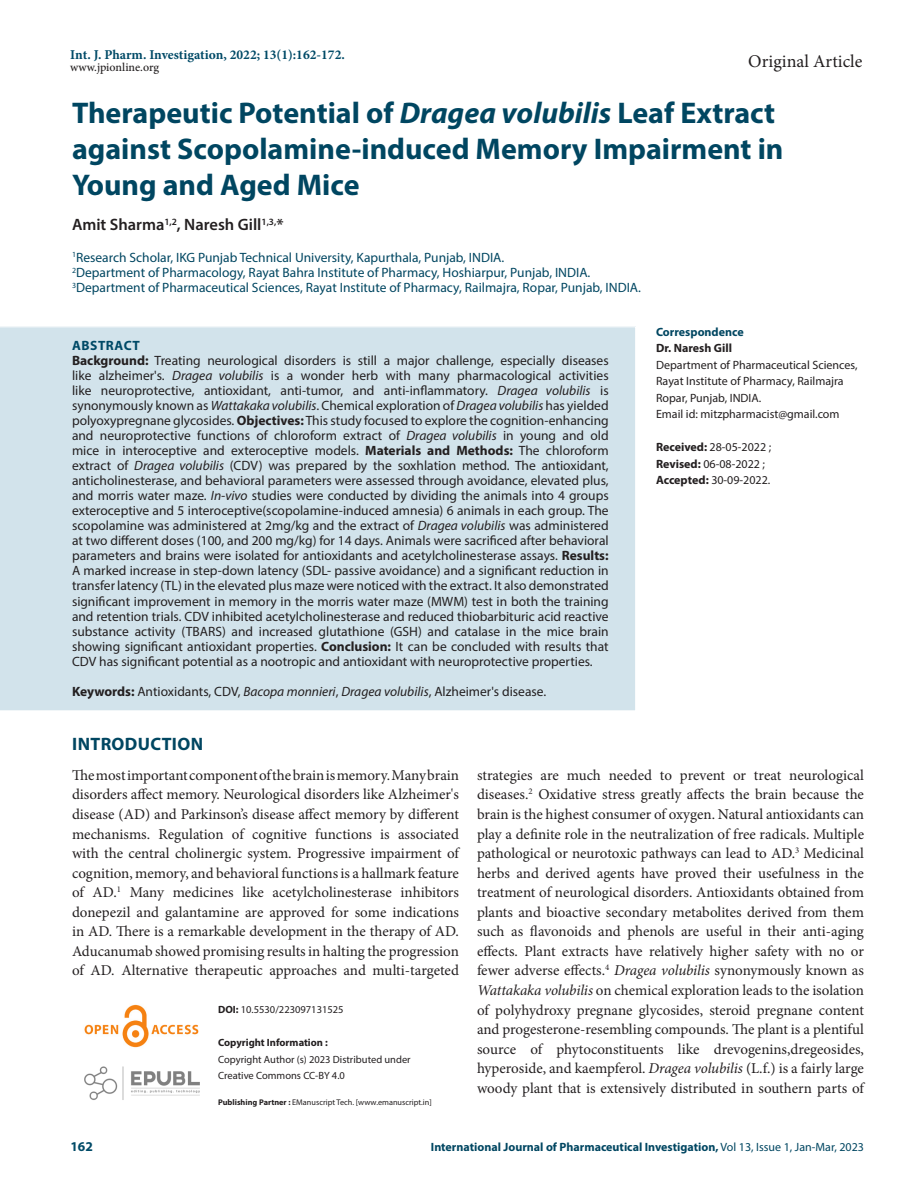
<style>
.page{position:relative;width:918px;height:1188px;background:#fff}
.page>*{position:absolute;margin:0;border:0;box-sizing:border-box;transform-origin:0 0}
.Art_Title{font:700 30px/36px "Myriad Pro";color:#004661}
.Journal_Type{font:18px "Minion Pro";color:#231f20}
.Intro_head{font:700 18px "Myriad Pro";letter-spacing:.02em;color:#004661}
.Author_Names{font:600 16.5px "Myriad Pro";color:#231f20}
.Body_text__FO{font:15px/19.5px "Minion Pro";letter-spacing:-.005em;color:#231f20;text-align:justify}
.Abstract_TXT{font:13.5px/15px "Myriad Pro";color:#231f20;text-align:justify}
.Author_Affiliations{font:13.5px "Myriad Pro";color:#004661}
.KY{font:13.5px "Myriad Pro";color:#231f20}
.Journal_Info{font:700 13.5px "Minion Pro";color:#004a67}
.ABS_Heading{font:700 13.5px "Myriad Pro";letter-spacing:.04em;color:#004a67}
.Folio{font:700 13.5px "Myriad Pro";color:#004a67}
.Correspondence_AU_Af{font:12px/16.5px "Myriad Pro";color:#231f20}
.FooterText{font:700 12px "Myriad Pro";color:#004661}
.Journal_Dates{font:12px/16.5px "Myriad Pro";color:#231f20}
.Journal_Website{font:500 12px "Minion Pro";color:#231f20}
.Correspondence_AU_Af-2{font:700 12px "Myriad Pro";color:#004661}
.Correspondence_AU_Af-3{font:700 12px "Myriad Pro";color:#231f20}
.t1{font:10.5px/16.5px "Myriad Pro";color:#231f20}
.t2{font:700 10.5px "Myriad Pro";color:#231f20}
.t3{font:8.25px "Myriad Pro";color:#231f20}
.s1{font-style:italic}
.s2{font-weight:700}
.s3{font-weight:400}
</style>
<div class="page">
<img style="left:84px;top:1066px;width:116px;height:34px">
<img style="left:84px;top:1004px;width:115px;height:44px">
<div style="left:0;top:327px;width:635px;height:384px;background:#d2e3eb"></div>
<p class="Journal_Info" style="left:70px;top:45px;width:276px">Int. J. Pharm. Investigation, 2022; 13(1):162-172.</p>
<p class="Journal_Website" style="left:70px;top:59px;width:90px">www.jpionline.org</p>
<p class="Journal_Type" style="left:748px;top:49px;width:116px">Original Article</p>
<p class="Art_Title" style="left:72px;top:94px;width:713px">Therapeutic Potential of <span class="s1">Dragea volubilis</span> Leaf Extract against Scopolamine-induced Memory Impairment in<br>Young and Aged Mice</p>
<p class="Author_Names" style="left:72px;top:214px;width:213px">Amit Sharma<sup>1,2</sup>, Naresh Gill<sup>1,3,</sup>*</p>
<p class="Author_Affiliations" style="left:72px;top:249px;width:434px"><sup>1</sup>Research Scholar, IKG Punjab Technical University, Kapurthala, Punjab, INDIA.</p>
<p class="Author_Affiliations" style="left:72px;top:264px;width:520px"><sup>2</sup>Department of Pharmacology, Rayat Bahra Institute of Pharmacy, Hoshiarpur, Punjab, INDIA.</p>
<p class="Author_Affiliations" style="left:72px;top:279px;width:570px"><sup>3</sup>Department of Pharmaceutical Sciences, Rayat Institute of Pharmacy, Railmajra, Ropar, Punjab, INDIA.</p>
<p class="Correspondence_AU_Af-2" style="left:656px;top:324px;width:89px">Correspondence</p>
<p class="Correspondence_AU_Af-3" style="left:656px;top:340px;width:77px">Dr. Naresh Gill</p>
<p class="Correspondence_AU_Af" style="left:656px;top:356px;width:203px">Department of Pharmaceutical Sciences,<br>Rayat Institute of Pharmacy, Railmajra<br>Ropar, Punjab, INDIA.</p>
<p class="Correspondence_AU_Af" style="left:656px;top:406px;width:185px">Email id: mitzpharmacist@gmail.com</p>
<p class="ABS_Heading" style="left:72px;top:336px;width:69px">ABSTRACT</p>
<p class="Abstract_TXT" style="left:72px;top:352px;width:538px"><span class="s2">Background:</span> Treating neurological disorders is still a major challenge, especially diseases like alzheimer's. <span class="s1">Dragea volubilis</span> is a wonder herb with many pharmacological activities like neuroprotective, antioxidant, anti-tumor, and anti-inflammatory. <span class="s1">Dragea volubilis</span> is synonymously known as <span class="s1">Wattakaka volubilis</span>. Chemical exploration of <span class="s1">Dragea volubilis</span> has yielded polyoxypregnane glycosides. <span class="s2">Objectives:</span> This study focused to explore the cognition-enhancing and neuroprotective functions of chloroform extract of <span class="s1">Dragea volubilis</span> in young and old mice in interoceptive and exteroceptive models. <span class="s2">Materials and Methods:</span> The chloroform extract of <span class="s1">Dragea volubilis</span> (CDV) was prepared by the soxhlation method. The antioxidant, anticholinesterase, and behavioral parameters were assessed through avoidance, elevated plus, and morris water maze. <span class="s1">In-vivo</span> studies were conducted by dividing the animals into 4 groups exteroceptive and 5 interoceptive(scopolamine-induced amnesia) 6 animals in each group. The scopolamine was administered at 2mg/kg and the extract of <span class="s1">Dragea volubilis</span> was administered at two different doses (100, and 200 mg/kg) for 14 days. Animals were sacrificed after behavioral parameters and brains were isolated for antioxidants and acetylcholinesterase assays. <span class="s2">Results:<br></span>A marked increase in step-down latency (SDL- passive avoidance) and a significant reduction in transfer latency (TL) in the elevated plus maze were noticed with the extract. It also demonstrated significant improvement in memory in the morris water maze (MWM) test in both the training and retention trials. CDV inhibited acetylcholinesterase and reduced thiobarbituric acid reactive substance activity (TBARS) and increased glutathione (GSH) and catalase in the mice brain showing significant antioxidant properties. <span class="s2">Conclusion:</span> It can be concluded with results that CDV has significant potential as a nootropic and antioxidant with neuroprotective properties.</p>
<p class="KY" style="left:72px;top:683px;width:476px"><span class="s2">Keywords:</span> Antioxidants, CDV, <span class="s1">Bacopa monnieri</span>, <span class="s1">Dragea volubilis</span>, Alzheimer's disease.</p>
<p class="Intro_head" style="left:72px;top:732px;width:132px">INTRODUCTION</p>
<p class="Body_text__FO" style="left:72px;top:765px;width:389px">The most important component of the brain is memory. Many brain disorders affect memory. Neurological disorders like Alzheimer's disease (AD) and Parkinson’s disease affect memory by different mechanisms. Regulation of cognitive functions is associated with the central cholinergic system. Progressive impairment of cognition, memory, and behavioral functions is a hallmark feature of AD.<sup>1</sup> Many medicines like acetylcholinesterase inhibitors donepezil and galantamine are approved for some indications in AD. There is a remarkable development in the therapy of AD.<br>Aducanumab showed promising results in halting the progression of AD. Alternative therapeutic approaches and multi-targeted</p>
<p class="Body_text__FO" style="left:477px;top:765px;width:389px">strategies are much needed to prevent or treat neurological diseases.<sup>2</sup> Oxidative stress greatly affects the brain because the brain is the highest consumer of oxygen. Natural antioxidants can play a definite role in the neutralization of free radicals. Multiple pathological or neurotoxic pathways can lead to AD.<sup>3</sup> Medicinal herbs and derived agents have proved their usefulness in the treatment of neurological disorders. Antioxidants obtained from plants and bioactive secondary metabolites derived from them such as flavonoids and phenols are useful in their anti-aging effects. Plant extracts have relatively higher safety with no or fewer adverse effects.<sup>4</sup> <span class="s1">Dragea volubilis</span> synonymously known as <span class="s1">Wattakaka volubilis</span> on chemical exploration leads to the isolation of polyhydroxy pregnane glycosides, steroid pregnane content and progesterone-resembling compounds. The plant is a plentiful source of phytoconstituents like drevogenins,dregeosides, hyperoside, and kaempferol. <span class="s1">Dragea volubilis</span> (L.f.) is a fairly large woody plant that is extensively distributed in southern parts of</p>
<p class="Journal_Dates" style="left:656px;top:439px;width:117px"><span class="s2">Received:</span> 28-05-2022 ;<br><span class="s2">Revised:</span> 06-08-2022 ;<br><span class="s2">Accepted:</span> 30-09-2022.</p>
<p class="t1" style="left:218px;top:1001px;width:127px"><span class="s2">DOI:</span> 10.5530/223097131525</p>
<p class="t2" style="left:218px;top:1036px;width:111px">Copyright Information :</p>
<p class="t1" style="left:218px;top:1051px;width:194px">Copyright Author (s) 2023 Distributed under<br>Creative Commons CC-BY 4.0</p>
<p class="t3" style="left:218px;top:1097px;width:215px"><span class="s2">Publishing Partner :</span> EManuscript Tech. [www.emanuscript.in]</p>
<p class="Folio" style="left:70px;top:1137px;width:24px">162</p>
<p class="FooterText" style="left:431px;top:1139px;width:435px">International Journal of Pharmaceutical Investigation, <span class="s3">Vol 13, Issue 1, Jan-Mar, 2023</span></p>
</div>
